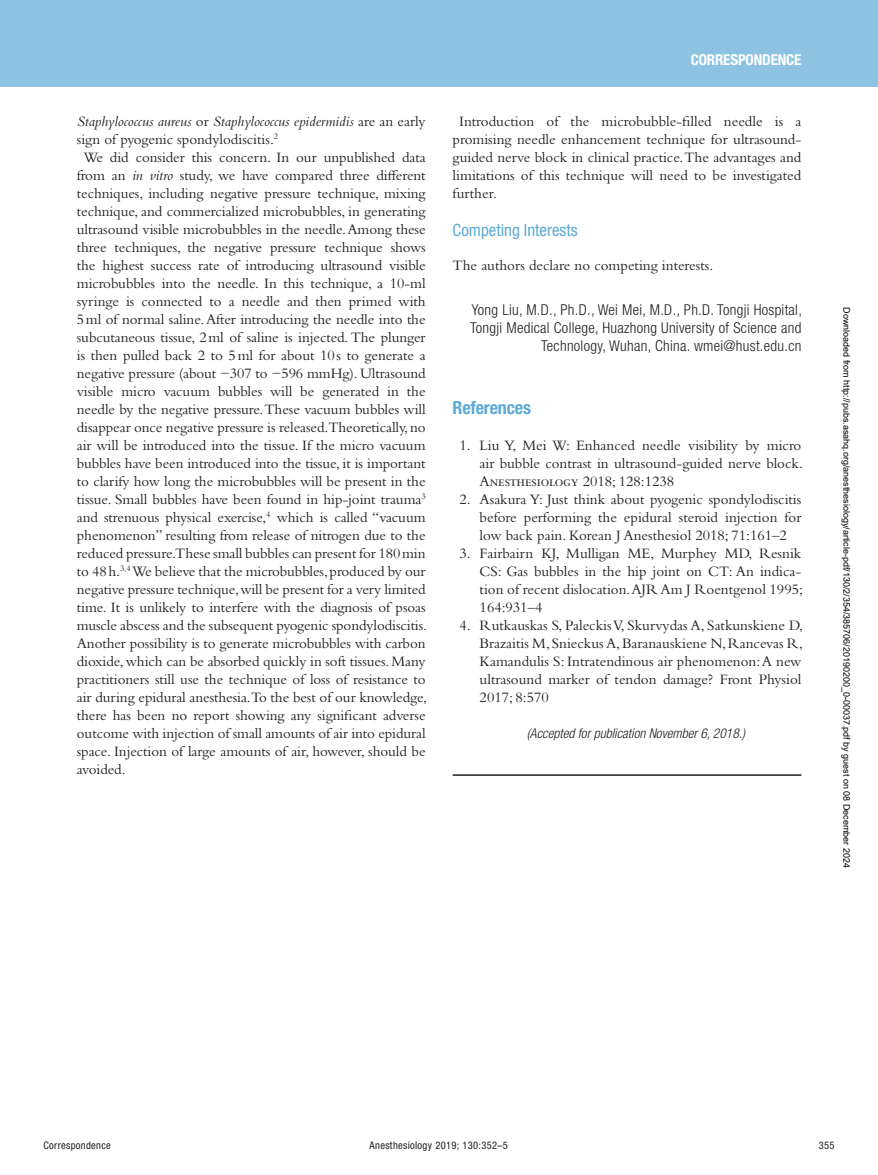
<style>
.page{position:relative;width:878px;height:1175px;background:#fff}
.page>*{position:absolute;margin:0;border:0;box-sizing:border-box;transform-origin:0 0}
.t1{font:700 condensed 18px "Helvetica Neue LT Std";color:#5caad4}
.t2{font:condensed 16.8px "Helvetica Neue LT Std";color:#5caad4}
.t3{font:15px/18px "Bembo Std";letter-spacing:-.005em;color:#231f20;text-align:justify}
.t4{font:300 condensed 15px/18px "Helvetica Neue LT Std";letter-spacing:.02em;color:#231f20;text-align:right}
.t5{font:italic 15px "Bembo Std";color:#231f20}
.t6{font:700 condensed 15px "Helvetica Neue LT Std";letter-spacing:-.01em;color:#fff}
.t7{font:italic 300 condensed 13.5px "Helvetica Neue LT Std";color:#231f20}
.t8{font:condensed 10.5px "Helvetica Neue LT Std";letter-spacing:.03em;color:#231f20}
.t9{font:9px "Arial";color:#000}
.s1{font-style:normal}
.s2{font-style:italic}
</style>
<div class="page">
<div style="left:0;top:0;width:878px;height:86px;background:#8dc3e0"></div>
<hr style="left:452px;top:774px;width:349px;height:2px;background:#231f20">
<p class="t5" style="left:77px;top:112px;width:350px">Staphylococcus aureus <span class="s1">or</span> Staphylococcus epidermidis <span class="s1">are an early</span></p>
<p class="t3" style="left:77px;top:130px;width:203px">sign of pyogenic spondylodiscitis.<sup>2</sup></p>
<p class="t3" style="left:83px;top:148px;width:344px">We did consider this concern. In our unpublished data</p>
<p class="t3" style="left:77px;top:166px;width:350px">from an <span class="s2">in vitro</span> study, we have compared three different</p>
<p class="t3" style="left:77px;top:184px;width:350px">techniques, including negative pressure technique, mixing</p>
<p class="t3" style="left:77px;top:202px;width:350px">technique, and commercialized microbubbles, in generating</p>
<p class="t3" style="left:77px;top:220px;width:350px">ultrasound visible microbubbles in the needle. Among these</p>
<p class="t3" style="left:77px;top:238px;width:350px">three techniques, the negative pressure technique shows</p>
<p class="t3" style="left:77px;top:256px;width:350px">the highest success rate of introducing ultrasound visible</p>
<p class="t3" style="left:77px;top:274px;width:350px">microbubbles into the needle. In this technique, a 10-ml</p>
<p class="t3" style="left:77px;top:292px;width:350px">syringe is connected to a needle and then primed with</p>
<p class="t3" style="left:77px;top:310px;width:350px">5ml of normal saline. After introducing the needle into the</p>
<p class="t3" style="left:77px;top:328px;width:350px">subcutaneous tissue, 2ml of saline is injected. The plunger</p>
<p class="t3" style="left:77px;top:346px;width:350px">is then pulled back 2 to 5ml for about 10s to generate a</p>
<p class="t3" style="left:77px;top:364px;width:350px">negative pressure (about −307 to −596 mmHg). Ultrasound</p>
<p class="t3" style="left:77px;top:382px;width:350px">visible micro vacuum bubbles will be generated in the</p>
<p class="t3" style="left:77px;top:400px;width:350px">needle by the negative pressure. These vacuum bubbles will</p>
<p class="t3" style="left:77px;top:418px;width:350px">disappear once negative pressure is released.Theoretically, no</p>
<p class="t3" style="left:77px;top:436px;width:350px">air will be introduced into the tissue. If the micro vacuum</p>
<p class="t3" style="left:77px;top:454px;width:350px">bubbles have been introduced into the tissue, it is important</p>
<p class="t3" style="left:77px;top:472px;width:350px">to clarify how long the microbubbles will be present in the</p>
<p class="t3" style="left:77px;top:490px;width:350px">tissue. Small bubbles have been found in hip-joint trauma<sup>3</sup></p>
<p class="t3" style="left:77px;top:508px;width:350px">and strenuous physical exercise,<sup>4</sup> which is called “vacuum</p>
<p class="t3" style="left:77px;top:526px;width:350px">phenomenon” resulting from release of nitrogen due to the</p>
<p class="t3" style="left:77px;top:544px;width:350px">reduced pressure.These small bubbles can present for 180min</p>
<p class="t3" style="left:77px;top:562px;width:350px">to 48h.<sup>3,4</sup> We believe that the microbubbles, produced by our</p>
<p class="t3" style="left:77px;top:580px;width:350px">negative pressure technique, will be present for a very limited</p>
<p class="t3" style="left:77px;top:598px;width:350px">time. It is unlikely to interfere with the diagnosis of psoas</p>
<p class="t3" style="left:77px;top:616px;width:352px">muscle abscess and the subsequent pyogenic spondylodiscitis.</p>
<p class="t3" style="left:77px;top:634px;width:350px">Another possibility is to generate microbubbles with carbon</p>
<p class="t3" style="left:77px;top:652px;width:350px">dioxide, which can be absorbed quickly in soft tissues. Many</p>
<p class="t3" style="left:77px;top:670px;width:350px">practitioners still use the technique of loss of resistance to</p>
<p class="t3" style="left:77px;top:688px;width:352px">air during epidural anesthesia.To the best of our knowledge,</p>
<p class="t3" style="left:77px;top:706px;width:350px">there has been no report showing any significant adverse</p>
<p class="t3" style="left:77px;top:724px;width:350px">outcome with injection of small amounts of air into epidural</p>
<p class="t3" style="left:77px;top:742px;width:350px">space. Injection of large amounts of air, however, should be</p>
<p class="t3" style="left:77px;top:760px;width:50px">avoided.</p>
<p class="t6" style="left:690px;top:51px;width:112px">CORRESPONDENCE</p>
<p class="t3" style="left:452px;top:112px;width:350px;text-indent:6px">Introduction of the microbubble-filled needle is a promising needle enhancement technique for ultrasound&shy;guided nerve block in clinical practice. The advantages and limitations of this technique will need to be investigated further.</p>
<p class="t2" style="left:452px;top:220px;width:126px">Competing Interests</p>
<p class="t3" style="left:452px;top:256px;width:262px">The authors declare no competing interests.</p>
<p class="t4" style="left:470px;top:301px;width:333px">Yong Liu, M.D., Ph.D., Wei Mei, M.D., Ph.D. Tongji Hospital,<br>Tongji Medical College, Huazhong University of Science and<br>Technology, Wuhan, China. wmei@hust.edu.cn</p>
<p class="t1" style="left:452px;top:397px;width:80px">REFERENCES</p>
<p class="t3" style="left:479px;top:436px;width:325px;text-indent:-20px">1. Liu Y, Mei W: Enhanced needle visibility by micro air bubble contrast in ultrasound-guided nerve block.<br>Anesthesiology 2018; 128:1238</p>
<p class="t3" style="left:479px;top:490px;width:323px;text-indent:-20px">2. Asakura Y: Just think about pyogenic spondylodiscitis before performing the epidural steroid injection for low back pain. Korean J Anesthesiol 2018; 71:161–2</p>
<p class="t3" style="left:479px;top:544px;width:325px;text-indent:-20px">3. Fairbairn KJ, Mulligan ME, Murphey MD, Resnik CS: Gas bubbles in the hip joint on CT: An indica&shy;tion of recent dislocation. AJR Am J Roentgenol 1995; 164:931–4</p>
<p class="t3" style="left:479px;top:616px;width:325px;text-indent:-20px">4. Rutkauskas S, Paleckis V, Skurvydas A, Satkunskiene D, Brazaitis M, Snieckus A, Baranauskiene N, Rancevas R, Kamandulis S: Intratendinous air phenomenon: A new ultrasound marker of tendon damage? Front Physiol 2017; 8:570</p>
<p class="t7" style="left:527px;top:725px;width:219px">(Accepted for publication November 6, 2018.)</p>
<p class="t9" style="left:850px;top:307px;width:562px;rotate:90deg">Downloaded from http://pubs.asahq.org/anesthesiology/article-pdf/130/2/354/385706/20190200_0-00037.pdf by guest on 08 December 2024</p>
<p class="t8" style="left:44px;top:1139px;width:69px">Correspondence</p>
<p class="t8" style="left:369px;top:1139px;width:140px">Anesthesiology 2019; 130:352–5</p>
<p class="t8" style="left:818px;top:1139px;width:17px">355</p>
</div>
